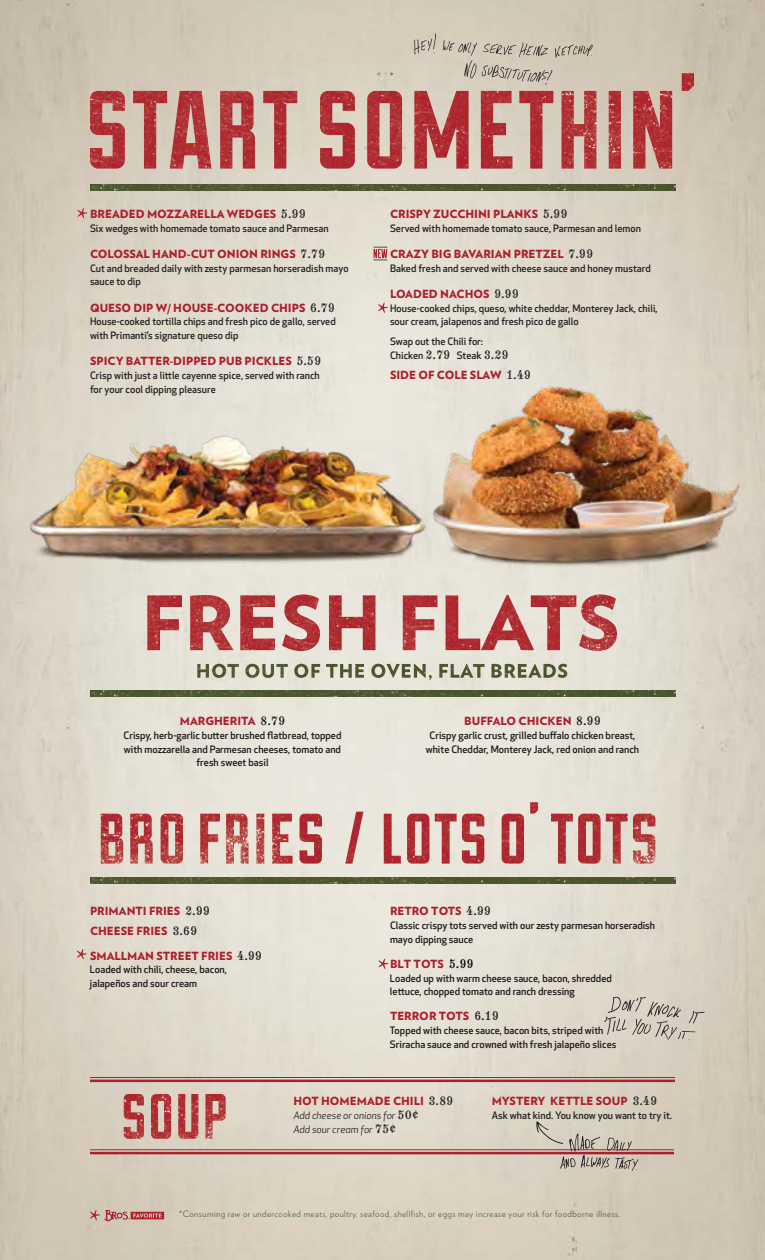
<style>
.page{position:relative;width:765px;height:1260px;background:#fff}
.page>*{position:absolute;margin:0;border:0;box-sizing:border-box;transform-origin:0 0}
.t1{font:900 11.25px/19.4px "Verlag";color:#ac1f2d}
.t2{font:500 10px/13.8px "Apex New";color:#232424}
.t3{font:500 10px/13.8px "Apex New";color:#1e1b1d}
.t4{font:italic 10px/13.8px "Apex New";color:#232424}
.t5{font:300 8.75px "Verlag";letter-spacing:.05em;color:#47522a}
.s1{font-family:"Numbers Indicia";font-weight:400;font-size:12.5px;color:#232424}
.s2{font-family:"Numbers Indicia";font-weight:400;font-size:12.5px}
.s3{font-family:"Numbers Indicia";font-weight:400;font-size:12.5px;color:#1e1b1d}
.s4{font-family:"Numbers Indicia";font-weight:400;font-size:12.5px;color:#000}
.s5{font-family:"Numbers Indicia";font-style:normal;font-size:12.5px}
</style>
<div class="page">
<img style="left:0;top:0;width:765px;height:1260px">
<img style="left:90px;top:73px;width:604px;height:96px">
<svg style="left:414px;top:33px;width:22px;height:21px"></svg>
<svg style="left:443px;top:40px;width:150px;height:45px"></svg>
<img style="left:90px;top:185px;width:586px;height:6px">
<img style="left:124px;top:1094px;width:102px;height:45px">
<hr style="left:90px;top:1077px;width:585px;height:1px;background:#ac1f2d">
<hr style="left:90px;top:1080px;width:585px;height:2px;background:#ac1f2d">
<hr style="left:90px;top:1149px;width:584px;height:1px;background:#ac1f2d">
<hr style="left:90px;top:1152px;width:584px;height:2px;background:#ac1f2d">
<svg style="left:378px;top:303px;width:10px;height:10px"></svg>
<img style="left:101px;top:802px;width:554px;height:62px">
<img style="left:90px;top:877px;width:586px;height:6px">
<img style="left:20px;top:393px;width:408px;height:202px">
<img style="left:394px;top:376px;width:354px;height:193px">
<svg style="left:379px;top:959px;width:9px;height:10px"></svg>
<svg style="left:604px;top:997px;width:101px;height:43px"></svg>
<svg style="left:90px;top:1210px;width:74px;height:11px"></svg>
<svg style="left:536px;top:1121px;width:102px;height:50px"></svg>
<svg style="left:77px;top:208px;width:10px;height:10px"></svg>
<svg style="left:373px;top:247px;width:14px;height:13px"></svg>
<img style="left:90px;top:691px;width:586px;height:6px">
<img style="left:147px;top:594px;width:470px;height:57px">
<img style="left:212px;top:664px;width:355px;height:14px">
<svg style="left:77px;top:949px;width:10px;height:10px"></svg>
<p class="t1" style="left:90px;top:204px;width:217px">BREADED MOZZARELLA WEDGES <span class="s1">5.99</span></p>
<p class="t2" style="left:90px;top:221px;width:240px">Six wedges with homemade tomato sauce and Parmesan</p>
<p class="t1" style="left:90px;top:244px;width:237px">COLOSSAL HAND-CUT ONION RINGS <span class="s1">7.79</span></p>
<p class="t2" style="left:90px;top:261px;width:260px">Cut and breaded daily with zesty parmesan horseradish mayo sauce to dip</p>
<p class="t1" style="left:90px;top:297px;width:246px">QUESO DIP W/ HOUSE-COOKED CHIPS <span class="s1">6.79</span></p>
<p class="t2" style="left:90px;top:315px;width:247px">House-cooked tortilla chips and fresh pico de gallo, served with Primanti’s signature queso dip</p>
<p class="t1" style="left:90px;top:351px;width:233px">SPICY BATTER-DIPPED PUB PICKLES <span class="s1">5.59</span></p>
<p class="t2" style="left:90px;top:369px;width:231px">Crisp with just a little cayenne spice, served with ranch for your cool dipping pleasure</p>
<p class="t1" style="left:390px;top:204px;width:179px">CRISPY ZUCCHINI PLANKS <span class="s1">5.99</span></p>
<p class="t2" style="left:390px;top:221px;width:252px">Served with homemade tomato sauce, Parmesan and lemon</p>
<p class="t1" style="left:390px;top:244px;width:205px">CRAZY BIG BAVARIAN PRETZEL <span class="s1">7.99</span></p>
<p class="t2" style="left:390px;top:261px;width:262px">Baked fresh and served with cheese sauce and honey mustard</p>
<p class="t1" style="left:390px;top:284px;width:130px">LOADED NACHOS <span class="s1">9.99</span></p>
<p class="t2" style="left:390px;top:301px;width:269px">House-cooked chips, queso, white cheddar, Monterey Jack, chili, sour cream, jalapenos and fresh pico de gallo</p>
<p class="t2" style="left:390px;top:334px;width:120px">Swap out the Chili for:<br>Chicken <span class="s2">2.79</span> Steak <span class="s2">3.29</span></p>
<p class="t1" style="left:390px;top:365px;width:142px">SIDE OF COLE SLAW <span class="s1">1.49</span></p>
<p class="t1" style="left:180px;top:711px;width:107px">MARGHERITA <span class="s3">8.79</span></p>
<p class="t3" style="left:124px;top:728px;width:219px;text-align:center">Crispy, herb-garlic butter brushed flatbread, topped with mozzarella and Parmesan cheeses, tomato and fresh sweet basil</p>
<p class="t1" style="left:464px;top:711px;width:138px">BUFFALO CHICKEN <span class="s3">8.99</span></p>
<p class="t3" style="left:426px;top:728px;width:215px;text-align:center">Crispy garlic crust, grilled buffalo chicken breast, white Cheddar, Monterey Jack, red onion and ranch</p>
<p class="t1" style="left:90px;top:901px;width:121px">PRIMANTI FRIES <span class="s3">2.99<br></span>CHEESE FRIES <span class="s3">3.69</span></p>
<p class="t1" style="left:90px;top:945px;width:174px">SMALLMAN STREET FRIES <span class="s3">4.99</span></p>
<p class="t3" style="left:90px;top:963px;width:139px">Loaded with chili, cheese, bacon, jalapeños and sour cream</p>
<p class="t1" style="left:390px;top:901px;width:103px">RETRO TOTS <span class="s3">4.99</span></p>
<p class="t3" style="left:390px;top:918px;width:267px">Classic crispy tots served with our zesty parmesan horseradish mayo dipping sauce</p>
<p class="t1" style="left:390px;top:953px;width:85px">BLT TOTS <span class="s4">5.99</span></p>
<p class="t3" style="left:390px;top:971px;width:223px">Loaded up with warm cheese sauce, bacon, shredded lettuce, chopped tomato and ranch dressing</p>
<p class="t1" style="left:390px;top:1006px;width:110px">TERROR TOTS <span class="s3">6.19</span></p>
<p class="t3" style="left:390px;top:1023px;width:228px">Topped with cheese sauce, bacon bits, striped with<br>Sriracha sauce and crowned with fresh jalapeño slices</p>
<p class="t1" style="left:293px;top:1091px;width:161px">HOT HOMEMADE CHILI <span class="s1">3.89</span></p>
<p class="t4" style="left:293px;top:1109px;width:127px">Add cheese or onions for <span class="s5">50¢<br></span>Add sour cream for <span class="s5">75¢</span></p>
<p class="t1" style="left:492px;top:1091px;width:167px">MYSTERY KETTLE SOUP <span class="s1">3.49</span></p>
<p class="t2" style="left:492px;top:1108px;width:182px">Ask what kind. You know you want to try it.</p>
<p class="t5" style="left:179px;top:1208px;width:443px">*Consuming raw or undercooked meats, poultry, seafood, shellfish, or eggs may increase your risk for foodborne illness.</p>
</div>
